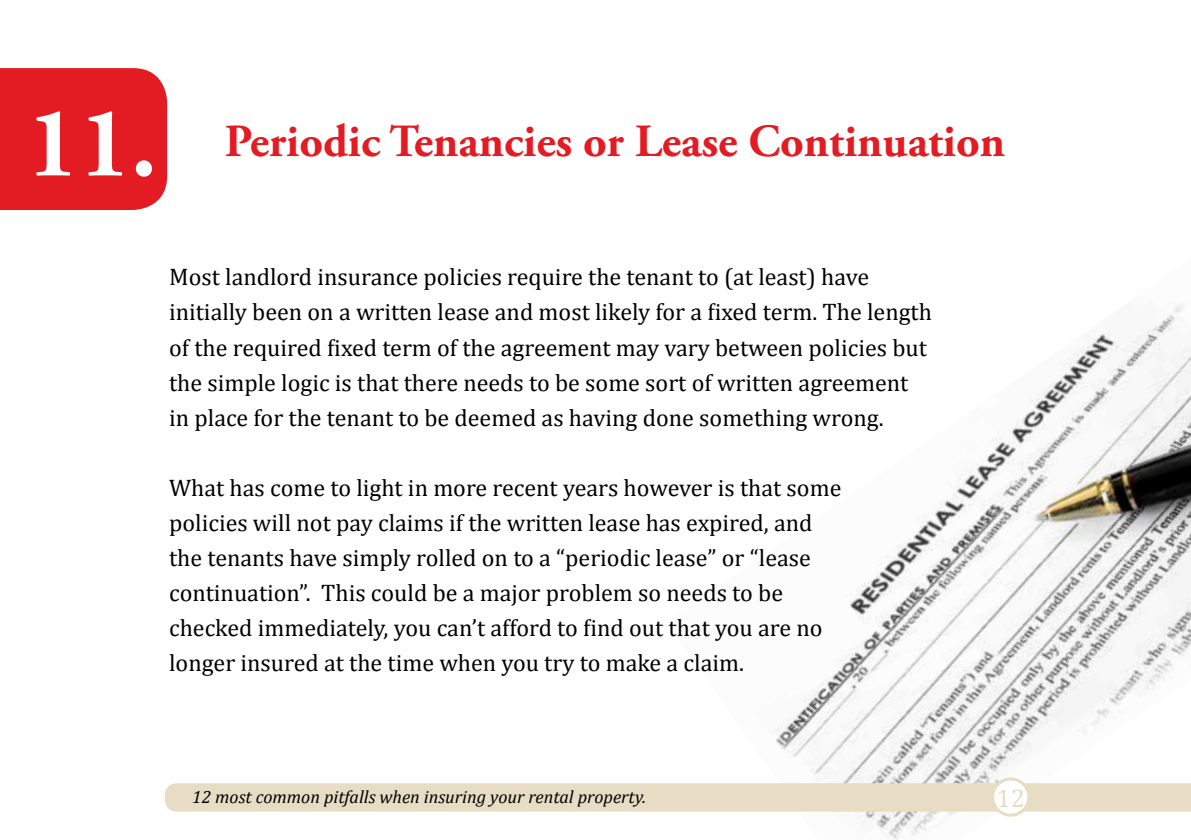
<style>
.page{position:relative;width:1191px;height:840px;background:#fff}
.page>*{position:absolute;margin:0;border:0;box-sizing:border-box;transform-origin:0 0}
.t1{font:700 46px "Adobe Garamond Pro";color:#e31b22}
.t2{font:25.6px "Cambria";color:#e7ddc4}
.t3{font:24px/35px "Cambria";color:#000}
.t4{font:italic 18px "Cambria";color:#000}
.s1{font-size:100px;color:#fff}
</style>
<div class="page">
<div style="left:0;top:68px;width:167px;height:142px;background:#e31b22"></div>
<img style="left:674px;top:304px;width:517px;height:535px">
<div style="left:165px;top:782px;width:1026px;height:29px;background:#e7ddc4"></div>
<div style="left:992px;top:778px;width:36px;height:36px;background:#fff;border-radius:50%"></div>
<div style="left:991px;top:777px;width:39px;height:39px;border:3px solid #e7ddc4;border-radius:50%"></div>
<h1 class="t1" style="left:27px;top:114px;width:979px"><span class="s1">11.</span> Periodic Tenancies or Lease Continuation</h1>
<p class="t3" style="left:169px;top:259px;width:764px">Most landlord insurance policies require the tenant to (at least) have initially been on a written lease and most likely for a fixed term. The length of the required fixed term of the agreement may vary between policies but the simple logic is that there needs to be some sort of written agreement in place for the tenant to be deemed as having done something wrong.</p>
<p class="t3" style="left:169px;top:469px;width:673px">What has come to light in more recent years however is that some policies will not pay claims if the written lease has expired, and the tenants have simply rolled on to a “periodic lease” or “lease continuation”. This could be a major problem so needs to be checked immediately, you can’t afford to find out that you are no longer insured at the time when you try to make a claim.</p>
<p class="t4" style="left:192px;top:783px;width:455px">12 most common pitfalls when insuring your rental property.</p>
<p class="t2" style="left:996px;top:782px;width:30px">12</p>
</div>
